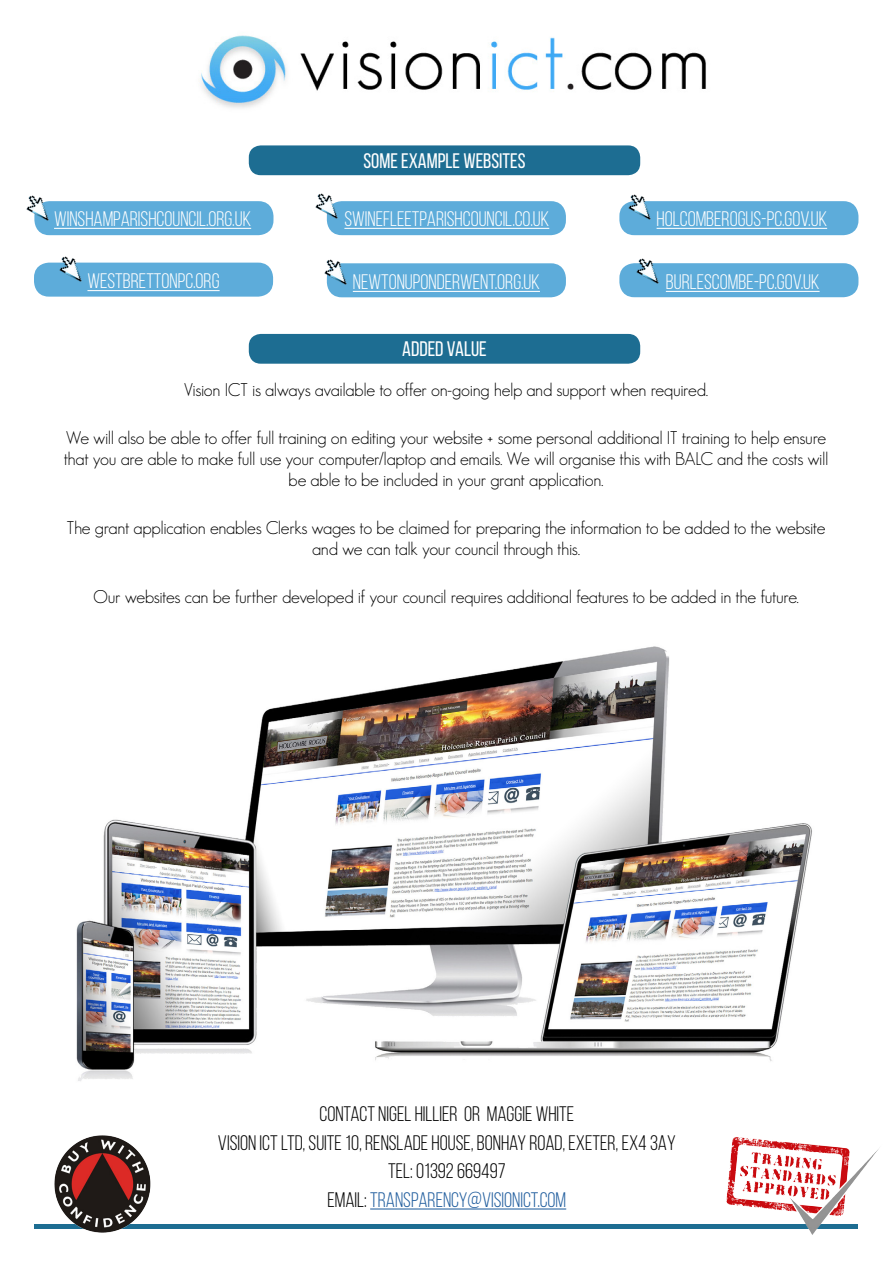
<style>
.page{position:relative;width:893px;height:1263px;background:#fff}
.page>*{position:absolute;margin:0;border:0;box-sizing:border-box;transform-origin:0 0}
.t1{font:21px "Bebas Neue";color:#fff}
.t2{font:21px/28.5px "Bebas Neue";color:#000;text-align:center}
.t3{font:21px "Bebas Neue";color:#fff}
.t4{font:300 18px/21px "Geosans";letter-spacing:-.02em;color:#000;text-align:center}
.s1{color:#215e9e}
</style>
<div class="page">
<div style="left:327px;top:201px;width:239px;height:34px;background:#5dacda;border-radius:15px"></div>
<div style="left:34px;top:201px;width:239px;height:34px;background:#5dacda;border-radius:15px"></div>
<div style="left:619px;top:201px;width:239px;height:34px;background:#5dacda;border-radius:15px"></div>
<div style="left:619px;top:263px;width:239px;height:34px;background:#5dacda;border-radius:15px"></div>
<div style="left:327px;top:263px;width:239px;height:34px;background:#5dacda;border-radius:15px"></div>
<div style="left:34px;top:263px;width:239px;height:34px;background:#5dacda;border-radius:15px"></div>
<hr style="left:34px;top:1225px;width:824px;height:4px;background:#1d6d92">
<hr style="left:370px;top:1208px;width:196px;height:1px;background:#215e9e">
<hr style="left:54px;top:228px;width:197px;height:1px;background:#fff">
<hr style="left:344px;top:228px;width:205px;height:1px;background:#fff">
<hr style="left:657px;top:228px;width:170px;height:1px;background:#fff">
<hr style="left:87px;top:290px;width:133px;height:1px;background:#fff">
<hr style="left:353px;top:291px;width:187px;height:1px;background:#fff">
<hr style="left:666px;top:291px;width:154px;height:1px;background:#fff">
<img style="left:200px;top:35px;width:506px;height:73px">
<div style="left:249px;top:145px;width:391px;height:30px;background:#1d6d92;border-radius:12px"></div>
<div style="left:249px;top:334px;width:391px;height:30px;background:#1d6d92;border-radius:12px"></div>
<img style="left:52px;top:1135px;width:102px;height:98px">
<img style="left:725px;top:1137px;width:154px;height:98px">
<img style="left:26px;top:196px;width:22px;height:25px">
<img style="left:315px;top:193px;width:22px;height:25px">
<img style="left:629px;top:194px;width:21px;height:25px">
<img style="left:59px;top:257px;width:22px;height:25px">
<img style="left:324px;top:259px;width:22px;height:25px">
<img style="left:636px;top:259px;width:22px;height:25px">
<img style="left:76px;top:646px;width:736px;height:435px">
<p class="t3" style="left:363px;top:149px;width:164px">SOME EXAMPLE WEBSITES</p>
<p class="t1" style="left:54px;top:208px;width:199px">WINSHAMPARISHCOUNCIL.ORG.UK</p>
<p class="t1" style="left:344px;top:208px;width:206px">SWINEFLEETPARISHCOUNCIL.CO.UK</p>
<p class="t1" style="left:657px;top:208px;width:172px">HOLCOMBEROGUS-PC.GOV.UK</p>
<p class="t1" style="left:87px;top:270px;width:134px">WESTBRETTONPC.ORG</p>
<p class="t1" style="left:353px;top:271px;width:189px">NEWTONUPONDERWENT.ORG.UK</p>
<p class="t1" style="left:666px;top:271px;width:155px">BURLESCOMBE-PC.GOV.UK</p>
<p class="t3" style="left:402px;top:338px;width:86px">ADDED VALUE</p>
<p class="t4" style="left:184px;top:379px;width:526px">Vision ICT is always available to offer on-going help and support when required.</p>
<p class="t4" style="left:64px;top:427px;width:766px">We will also be able to offer full training on editing your website + some personal additional IT training to help ensure that you are able to make full use your computer/laptop and emails. We will organise this with BALC and the costs will be able to be included in your grant application.</p>
<p class="t4" style="left:67px;top:517px;width:760px">The grant application enables Clerks wages to be claimed for preparing the information to be added to the website and we can talk your council through this.</p>
<p class="t4" style="left:93px;top:586px;width:707px">Our websites can be further developed if your council requires additional features to be added in the future.</p>
<p class="t2" style="left:218px;top:1099px;width:459px">CONTACT NIGEL HILLIER OR MAGGIE WHITE<br>VISION ICT LTD, SUITE 10, RENSLADE HOUSE, BONHAY ROAD, EXETER, EX4 3AY TEL: 01392 669497<br>EMAIL: <span class="s1">TRANSPARENCY@VISIONICT.COM</span></p>
</div>
